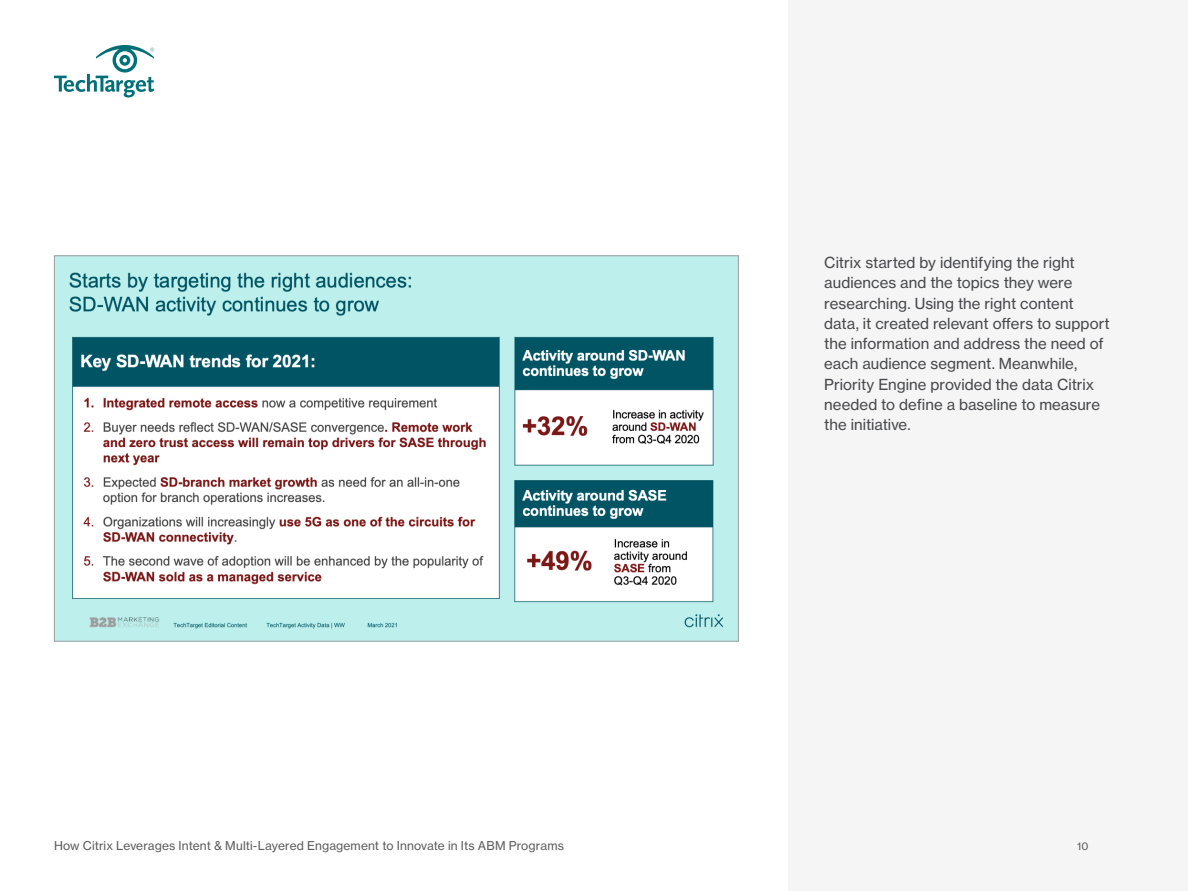
<style>
.page{position:relative;width:1188px;height:891px;background:#fff}
.page>*{position:absolute;margin:0;border:0;box-sizing:border-box;transform-origin:0 0}
.t1{font:15px/20.2px "N Haas Grotesk TX Std 55 Rg";letter-spacing:.005em;color:#47484b}
.t2{font:12px "N Haas Grotesk TX Std 55 Rg";letter-spacing:.01em;color:#5c5c5c}
.t3{font:10.5px "N Haas Grotesk TX Std 55 Rg";color:#5c5c5c}
</style>
<div class="page">
<div style="left:788px;top:0;width:400px;height:891px;background:#f5f5f5"></div>
<svg style="left:54px;top:45px;width:100px;height:52px"></svg>
<img style="left:56px;top:257px;width:681px;height:383px">
<p class="t1" style="left:824px;top:253px;width:287px">Citrix started by identifying the right audiences and the topics they were researching. Using the right content data, it created relevant offers to support the information and address the need of each audience segment. Meanwhile, Priority Engine provided the data Citrix needed to define a baseline to measure the initiative.</p>
<p class="t2" style="left:54px;top:838px;width:512px">How Citrix Leverages Intent &amp; Multi-Layered Engagement to Innovate in Its ABM Programs</p>
<p class="t3" style="left:1077px;top:839px;width:13px">10</p>
</div>
